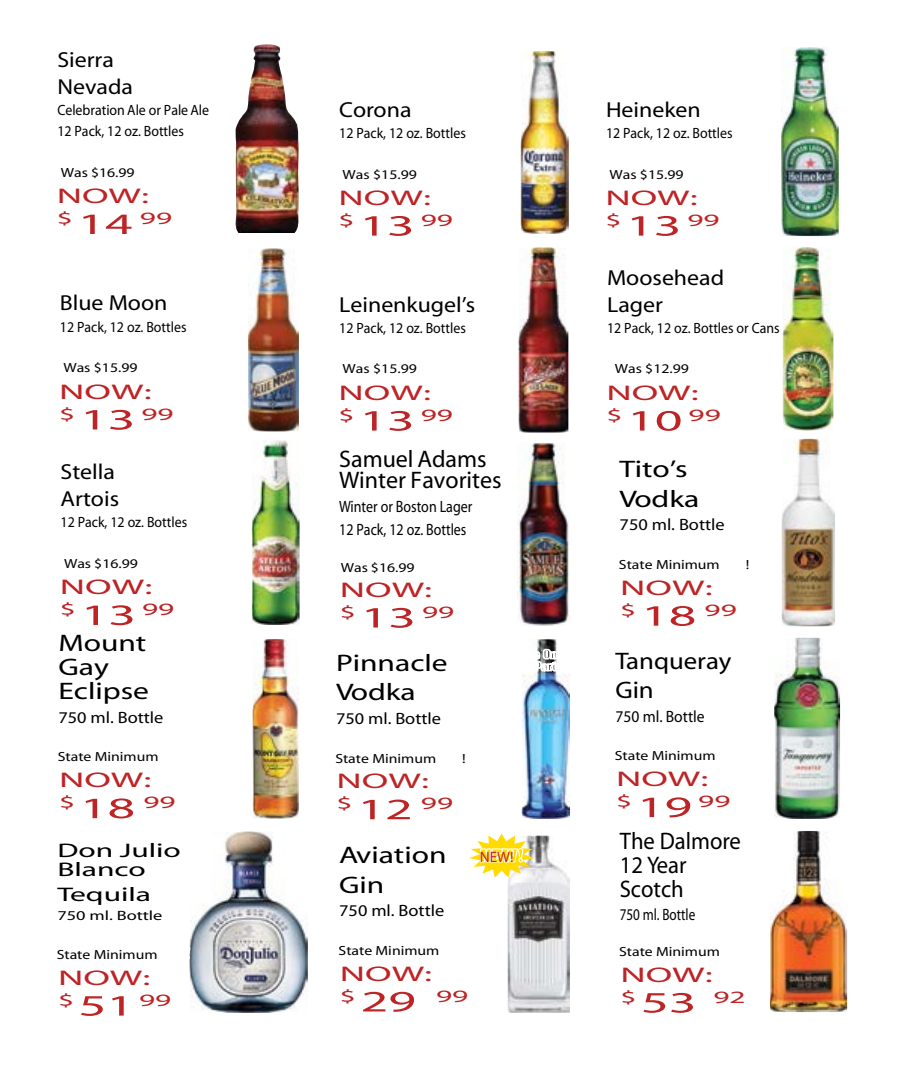
<style>
.page{position:relative;width:918px;height:1080px;background:#fff}
.page>*{position:absolute;margin:0;border:0;box-sizing:border-box;transform-origin:0 0}
.t1{font:700 24px/29.5px "Times";color:#000;scale:1.31 1}
.t2{font:700 24px/21px "Times";color:#000}
.t3{font:700 24px/24px "Times";color:#000;scale:.94 1}
.t4{font:700 24px/29.5px "Times";color:#000;scale:1.12 1}
.t5{font:700 21.75px/26.8px "Times";color:#000;scale:1.1 1}
.t6{font:700 21.3px "Aachen";color:#bd2426;scale:1.81 1}
.t7{font:700 19.8px/19.8px "Times";color:#000;scale:1.6 1}
.t8{font:700 17.4px "Aachen";color:#bd2426;scale:1.81 1}
.t9{font:16.35px "Times";color:#000;scale:1.12 1}
.t10{font:16.35px/23.4px "Times";color:#000;scale:.85 1}
.t11{font:16.35px "Times";color:#000;scale:.95 1}
.t12{font:16.35px "Times";color:#000;scale:.8 1}
.t13{font:700 15.15px "Aachen";color:#bd2426}
.t14{font:14.85px/21.3px "Times";color:#000;scale:.93 1}
.t15{font:13.5px "Times";color:#000;scale:1.36 1}
.t16{font:700 13.35px "Aachen";color:#000;scale:1.19 1}
.s1{font-size:29.7px}
</style>
<div class="page">
<img style="left:782px;top:439px;width:53px;height:187px">
<img style="left:252px;top:639px;width:47px;height:180px">
<img style="left:521px;top:639px;width:49px;height:180px">
<img style="left:774px;top:638px;width:66px;height:181px">
<img style="left:190px;top:832px;width:118px;height:181px">
<img style="left:508px;top:836px;width:62px;height:177px">
<img style="left:770px;top:831px;width:77px;height:181px">
<svg style="left:521px;top:642px;width:49px;height:33px"></svg>
<img style="left:235px;top:44px;width:64px;height:189px">
<img style="left:521px;top:51px;width:48px;height:183px">
<img style="left:781px;top:47px;width:58px;height:189px">
<img style="left:248px;top:248px;width:51px;height:183px">
<img style="left:518px;top:247px;width:51px;height:186px">
<img style="left:786px;top:247px;width:47px;height:184px">
<img style="left:252px;top:440px;width:48px;height:185px">
<img style="left:517px;top:443px;width:53px;height:183px">
<svg style="left:469px;top:834px;width:65px;height:44px"></svg>
<svg style="left:189px;top:945px;width:2px;height:68px"></svg>
<svg style="left:782px;top:307px;width:4px;height:119px"></svg>
<h2 class="t5" style="left:57px;top:47px;width:70px">Sierra<br>Nevada</h2>
<p class="t14" style="left:57px;top:100px;width:165px">Celebration Ale or Pale Ale<br>12 Pack, 12 oz. Bottles</p>
<p class="t16" style="left:61px;top:166px;width:64px">Was $16.99</p>
<h3 class="t6" style="left:57px;top:185px;width:53px">NOW:</h3>
<p class="t8" style="left:57px;top:210px;width:65px">$<span class="s1">14</span> 99</p>
<h2 class="t5" style="left:60px;top:291px;width:99px">Blue Moon</h2>
<p class="t14" style="left:60px;top:317px;width:138px">12 Pack, 12 oz. Bottles</p>
<p class="t16" style="left:63px;top:361px;width:64px">Was $15.99</p>
<h3 class="t6" style="left:59px;top:381px;width:53px">NOW:</h3>
<p class="t8" style="left:59px;top:405px;width:65px">$<span class="s1">13</span>99</p>
<h2 class="t5" style="left:61px;top:459px;width:55px">Stella<br>Artois</h2>
<p class="t14" style="left:61px;top:512px;width:138px">12 Pack, 12 oz. Bottles</p>
<p class="t16" style="left:64px;top:557px;width:64px">Was $16.99</p>
<h3 class="t6" style="left:60px;top:576px;width:53px">NOW:</h3>
<p class="t8" style="left:60px;top:601px;width:65px">$<span class="s1">13</span>99</p>
<h1 class="t1" style="left:58px;top:632px;width:71px;line-height:24px">Mount<br>Gay<br>Eclipse</h1>
<p class="t9" style="left:58px;top:709px;width:95px">750 ml. Bottle</p>
<p class="t16" style="left:58px;top:750px;width:86px">State Minimum</p>
<h3 class="t6" style="left:59px;top:770px;width:53px">NOW:</h3>
<p class="t8" style="left:59px;top:794px;width:66px">$<span class="s1">18</span> 99</p>
<h3 class="t7" style="left:57px;top:841px;width:79px">Don Julio<br>Blanco</h3>
<h3 class="t7" style="left:57px;top:885px;width:60px">Tequila</h3>
<p class="t15" style="left:57px;top:909px;width:79px">750 ml. Bottle</p>
<p class="t16" style="left:57px;top:948px;width:86px">State Minimum</p>
<h3 class="t6" style="left:58px;top:967px;width:53px">NOW:</h3>
<p class="t8" style="left:58px;top:991px;width:64px">$<span class="s1">51</span>99</p>
<h2 class="t5" style="left:339px;top:97px;width:67px">Corona</h2>
<p class="t14" style="left:339px;top:123px;width:138px">12 Pack, 12 oz. Bottles</p>
<p class="t16" style="left:343px;top:167px;width:64px">Was $15.99</p>
<h3 class="t6" style="left:339px;top:187px;width:53px">NOW:</h3>
<p class="t8" style="left:339px;top:211px;width:65px">$<span class="s1">13</span>99</p>
<h2 class="t5" style="left:339px;top:292px;width:125px">Leinenkugel’s</h2>
<p class="t14" style="left:339px;top:318px;width:138px">12 Pack, 12 oz. Bottles</p>
<p class="t16" style="left:343px;top:362px;width:64px">Was $15.99</p>
<h3 class="t6" style="left:339px;top:382px;width:53px">NOW:</h3>
<p class="t8" style="left:339px;top:406px;width:65px">$<span class="s1">13</span>99</p>
<h1 class="t2" style="left:339px;top:450px;width:164px">Samuel Adams<br>Winter Favorites</h1>
<p class="t10" style="left:339px;top:495px;width:158px">Winter or Boston Lager<br>12 Pack, 12 oz. Bottles</p>
<p class="t16" style="left:341px;top:561px;width:64px">Was $16.99</p>
<h3 class="t6" style="left:340px;top:579px;width:53px">NOW:</h3>
<p class="t8" style="left:340px;top:603px;width:65px">$<span class="s1">13</span>99</p>
<h1 class="t1" style="left:336px;top:649px;width:87px">Pinnacle<br>Vodka</h1>
<p class="t9" style="left:336px;top:710px;width:95px">750 ml. Bottle</p>
<p class="t16" style="left:335px;top:751px;width:86px">State Minimum</p>
<p class="t16" style="left:462px;top:751px;width:5px">!</p>
<h3 class="t6" style="left:337px;top:771px;width:53px">NOW:</h3>
<p class="t8" style="left:337px;top:795px;width:66px">$<span class="s1">12</span> 99</p>
<h1 class="t1" style="left:339px;top:841px;width:83px">Aviation<br>Gin</h1>
<p class="t9" style="left:339px;top:902px;width:95px">750 ml. Bottle</p>
<p class="t16" style="left:339px;top:944px;width:86px">State Minimum</p>
<h3 class="t6" style="left:340px;top:963px;width:53px">NOW:</h3>
<p class="t8" style="left:340px;top:987px;width:72px">$<span class="s1">29</span> 99</p>
<p class="t13" style="left:480px;top:849px;width:35px">NEW!</p>
<h2 class="t5" style="left:606px;top:97px;width:88px">Heineken</h2>
<p class="t14" style="left:606px;top:123px;width:138px">12 Pack, 12 oz. Bottles</p>
<p class="t16" style="left:609px;top:167px;width:64px">Was $15.99</p>
<h3 class="t6" style="left:605px;top:187px;width:53px">NOW:</h3>
<p class="t8" style="left:605px;top:211px;width:65px">$<span class="s1">13</span>99</p>
<h2 class="t5" style="left:607px;top:265px;width:108px">Moosehead<br>Lager</h2>
<p class="t14" style="left:607px;top:318px;width:187px">12 Pack, 12 oz. Bottles or Cans</p>
<p class="t16" style="left:615px;top:362px;width:64px">Was $12.99</p>
<h3 class="t6" style="left:606px;top:382px;width:53px">NOW:</h3>
<p class="t8" style="left:606px;top:406px;width:65px">$<span class="s1">10</span>99</p>
<h1 class="t1" style="left:620px;top:455px;width:62px">Tito’s<br>Vodka</h1>
<p class="t9" style="left:620px;top:517px;width:95px">750 ml. Bottle</p>
<p class="t16" style="left:619px;top:558px;width:86px">State Minimum</p>
<p class="t16" style="left:746px;top:558px;width:5px">!</p>
<h3 class="t6" style="left:620px;top:577px;width:53px">NOW:</h3>
<p class="t8" style="left:620px;top:601px;width:66px">$<span class="s1">18</span> 99</p>
<h1 class="t4" style="left:615px;top:647px;width:105px">Tanqueray<br>Gin</h1>
<p class="t11" style="left:615px;top:708px;width:95px">750 ml. Bottle</p>
<p class="t16" style="left:615px;top:749px;width:86px">State Minimum</p>
<h3 class="t6" style="left:616px;top:769px;width:53px">NOW:</h3>
<p class="t8" style="left:616px;top:793px;width:65px">$<span class="s1">19</span>99</p>
<h1 class="t3" style="left:620px;top:830px;width:130px">The Dalmore<br>12 Year<br>Scotch</h1>
<p class="t12" style="left:620px;top:906px;width:96px">750 ml. Bottle</p>
<p class="t16" style="left:619px;top:945px;width:86px">State Minimum</p>
<h3 class="t6" style="left:620px;top:964px;width:53px">NOW:</h3>
<p class="t8" style="left:620px;top:988px;width:71px">$<span class="s1">53</span> 92</p>
</div>
